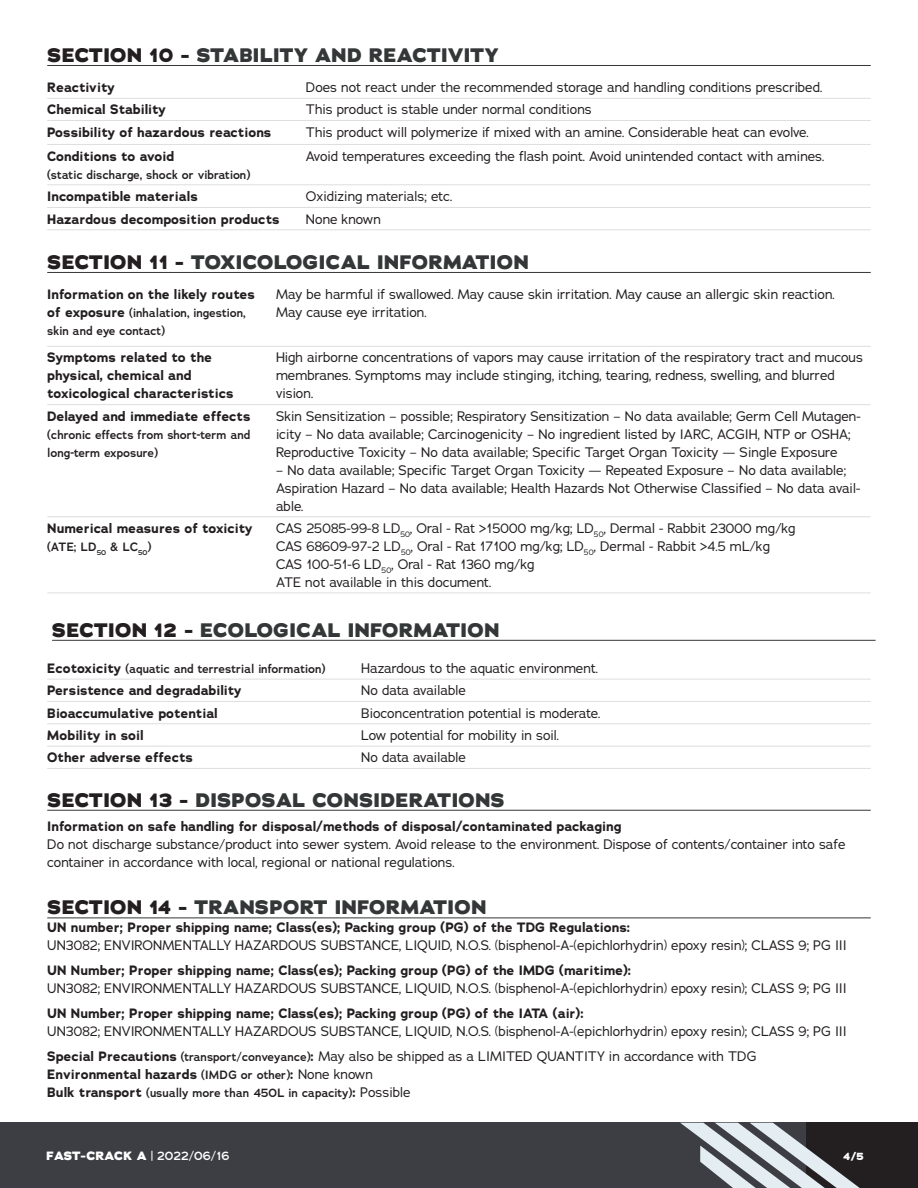
<style>
.page{position:relative;width:918px;height:1188px;background:#fff}
.page>*{position:absolute;margin:0;border:0;box-sizing:border-box;transform-origin:0 0}
.INTRO-Titre{font:800 19.5px "Adrianna";letter-spacing:.015em;color:#343737}
.Normal_texte{font:13.5px/18px "Adrianna";color:#231f20}
.Normal_texte-2{font:700 13.5px/18px "Adrianna";color:#231f20}
.Normal_texte-3{font:600 12px/18px "Adrianna";color:#231f20}
.t1{font:800 12px "Adrianna";letter-spacing:.015em;color:#fff}
.t2{font:800 10.5px "Adrianna";color:#fff}
.s1{color:#231f20}
.s2{font-weight:700;font-size:13.5px}
.s3{font-weight:700}
.s4{font-weight:600;font-size:12px}
.s5{font-weight:400;font-size:13.5px}
.s6{font-weight:600}
</style>
<div class="page">
<div style="left:805px;top:1123px;width:113px;height:65px;background:#231f20"></div>
<div style="left:0;top:1123px;width:806px;height:65px;background:#3d3e44"></div>
<svg style="left:680px;top:1123px;width:180px;height:65px"></svg>
<hr style="left:47px;top:272px;width:824px;height:1px;background:#343737">
<hr style="left:47px;top:346px;width:223px;height:1px;background:#dfdede">
<hr style="left:270px;top:346px;width:601px;height:1px;background:#dfdede">
<hr style="left:47px;top:404px;width:223px;height:1px;background:#dfdede">
<hr style="left:270px;top:404px;width:601px;height:1px;background:#dfdede">
<hr style="left:47px;top:516px;width:223px;height:1px;background:#dfdede">
<hr style="left:270px;top:516px;width:601px;height:1px;background:#dfdede">
<hr style="left:47px;top:593px;width:223px;height:1px;background:#dfdede">
<hr style="left:270px;top:593px;width:601px;height:1px;background:#dfdede">
<hr style="left:47px;top:810px;width:824px;height:1px;background:#343737">
<hr style="left:52px;top:640px;width:824px;height:1px;background:#343737">
<svg style="left:48px;top:678px;width:307px;height:68px"></svg>
<hr style="left:47px;top:679px;width:308px;height:1px;background:#dfdede">
<hr style="left:355px;top:679px;width:516px;height:1px;background:#dfdede">
<hr style="left:47px;top:701px;width:308px;height:1px;background:#dfdede">
<hr style="left:355px;top:701px;width:516px;height:1px;background:#dfdede">
<hr style="left:47px;top:723px;width:308px;height:1px;background:#dfdede">
<hr style="left:355px;top:723px;width:516px;height:1px;background:#dfdede">
<hr style="left:47px;top:746px;width:308px;height:1px;background:#dfdede">
<hr style="left:355px;top:746px;width:516px;height:1px;background:#dfdede">
<hr style="left:47px;top:768px;width:308px;height:1px;background:#dfdede">
<hr style="left:355px;top:768px;width:516px;height:1px;background:#dfdede">
<hr style="left:47px;top:918px;width:824px;height:1px;background:#343737">
<hr style="left:47px;top:65px;width:824px;height:1px;background:#343737">
<hr style="left:47px;top:98px;width:253px;height:1px;background:#dfdede">
<hr style="left:300px;top:98px;width:571px;height:1px;background:#dfdede">
<hr style="left:47px;top:120px;width:253px;height:1px;background:#dfdede">
<hr style="left:300px;top:120px;width:571px;height:1px;background:#dfdede">
<hr style="left:47px;top:144px;width:253px;height:1px;background:#dfdede">
<hr style="left:300px;top:144px;width:571px;height:1px;background:#dfdede">
<hr style="left:47px;top:184px;width:253px;height:1px;background:#dfdede">
<hr style="left:300px;top:184px;width:571px;height:1px;background:#dfdede">
<hr style="left:47px;top:207px;width:253px;height:1px;background:#dfdede">
<hr style="left:300px;top:207px;width:571px;height:1px;background:#dfdede">
<hr style="left:47px;top:229px;width:253px;height:1px;background:#dfdede">
<hr style="left:300px;top:229px;width:571px;height:1px;background:#dfdede">
<p class="INTRO-Titre" style="left:47px;top:43px;width:453px"><span class="s1">SECTION 10 -</span> STABILITY AND REACTIVITY</p>
<p class="Normal_texte-2" style="left:47px;top:79px;width:69px">Reactivity</p>
<p class="Normal_texte" style="left:306px;top:78px;width:518px">Does not react under the recommended storage and handling conditions prescribed.</p>
<p class="Normal_texte-2" style="left:47px;top:101px;width:120px">Chemical Stability</p>
<p class="Normal_texte" style="left:306px;top:101px;width:287px">This product is stable under normal conditions</p>
<p class="Normal_texte-2" style="left:47px;top:123px;width:226px">Possibility of hazardous reactions</p>
<p class="Normal_texte" style="left:306px;top:123px;width:504px">This product will polymerize if mixed with an amine. Considerable heat can evolve.</p>
<p class="Normal_texte-2" style="left:47px;top:147px;width:128px">Conditions to avoid</p>
<p class="Normal_texte-3" style="left:47px;top:165px;width:205px">(static discharge, shock or vibration)</p>
<p class="Normal_texte" style="left:306px;top:147px;width:520px">Avoid temperatures exceeding the flash point. Avoid unintended contact with amines.</p>
<p class="Normal_texte-2" style="left:47px;top:187px;width:152px">Incompatible materials</p>
<p class="Normal_texte" style="left:306px;top:187px;width:148px">Oxidizing materials; etc.</p>
<p class="Normal_texte-2" style="left:47px;top:210px;width:234px">Hazardous decomposition products</p>
<p class="Normal_texte" style="left:306px;top:210px;width:76px">None known</p>
<p class="INTRO-Titre" style="left:47px;top:250px;width:483px"><span class="s1">SECTION 11 -</span> TOXICOLOGICAL INFORMATION</p>
<p class="Normal_texte-2" style="left:47px;top:285px;width:209px">Information on the likely routes</p>
<p class="Normal_texte-3" style="left:47px;top:304px;width:200px"><span class="s2">of exposure</span> (inhalation, ingestion, skin and eye contact)</p>
<p class="Normal_texte" style="left:276px;top:285px;width:560px">May be harmful if swallowed. May cause skin irritation. May cause an allergic skin reaction.<br>May cause eye irritation.</p>
<p class="Normal_texte-2" style="left:47px;top:349px;width:188px">Symptoms related to the physical, chemical and toxicological characteristics</p>
<p class="Normal_texte" style="left:276px;top:348px;width:589px">High airborne concentrations of vapors may cause irritation of the respiratory tract and mucous membranes. Symptoms may include stinging, itching, tearing, redness, swelling, and blurred vision.</p>
<p class="Normal_texte-2" style="left:47px;top:407px;width:205px">Delayed and immediate effects</p>
<p class="Normal_texte-3" style="left:47px;top:426px;width:205px">(chronic effects from short-term and long-term exposure)</p>
<p class="Normal_texte" style="left:276px;top:407px;width:586px">Skin Sensitization – possible; Respiratory Sensitization – No data available; Germ Cell Mutagen&shy;icity – No data available; Carcinogenicity – No ingredient listed by IARC, ACGIH, NTP or OSHA;<br>Reproductive Toxicity – No data available; Specific Target Organ Toxicity — Single Exposure</p>
<p class="Normal_texte" style="left:276px;top:461px;width:586px">– No data available; Specific Target Organ Toxicity — Repeated Exposure – No data available;<br>Aspiration Hazard – No data available; Health Hazards Not Otherwise Classified – No data avail&shy;able.</p>
<p class="Normal_texte-2" style="left:47px;top:519px;width:207px">Numerical measures of toxicity</p>
<p class="Normal_texte-3" style="left:47px;top:538px;width:106px">(ATE; LD<sub>50</sub> &amp; LC<sub>50</sub>)</p>
<p class="Normal_texte" style="left:276px;top:519px;width:521px">CAS 25085-99-8 LD<sub>50</sub>, Oral - Rat &gt;15000 mg/kg; LD<sub>50</sub>, Dermal - Rabbit 23000 mg/kg</p>
<p class="Normal_texte" style="left:276px;top:537px;width:496px">CAS 68609-97-2 LD<sub>50</sub>, Oral - Rat 17100 mg/kg; LD<sub>50</sub>, Dermal - Rabbit &gt;4.5 mL/kg</p>
<p class="Normal_texte" style="left:276px;top:555px;width:260px">CAS 100-51-6 LD<sub>50</sub>, Oral - Rat 1360 mg/kg</p>
<p class="Normal_texte" style="left:276px;top:573px;width:217px">ATE not available in this document.</p>
<p class="INTRO-Titre" style="left:52px;top:617px;width:449px"><span class="s1">SECTION 12 -</span> ECOLOGICAL INFORMATION</p>
<p class="Normal_texte-3" style="left:47px;top:660px;width:280px"><span class="s2">Ecotoxicity</span> (aquatic and terrestrial information)</p>
<p class="Normal_texte" style="left:361px;top:659px;width:238px">Hazardous to the aquatic environment.</p>
<p class="Normal_texte-2" style="left:47px;top:682px;width:196px">Persistence and degradability</p>
<p class="Normal_texte" style="left:361px;top:681px;width:106px">No data available</p>
<p class="Normal_texte-2" style="left:47px;top:704px;width:172px">Bioaccumulative potential</p>
<p class="Normal_texte" style="left:361px;top:704px;width:241px">Bioconcentration potential is moderate.</p>
<p class="Normal_texte-2" style="left:47px;top:726px;width:98px">Mobility in soil</p>
<p class="Normal_texte" style="left:361px;top:726px;width:199px">Low potential for mobility in soil.</p>
<p class="Normal_texte-2" style="left:47px;top:749px;width:147px">Other adverse effects</p>
<p class="Normal_texte" style="left:361px;top:748px;width:106px">No data available</p>
<p class="INTRO-Titre" style="left:47px;top:787px;width:459px"><span class="s1">SECTION 13 -</span> DISPOSAL CONSIDERATIONS</p>
<p class="Normal_texte" style="left:47px;top:817px;width:800px"><span class="s3">Information on safe handling for disposal/methods of disposal/contaminated packaging<br></span>Do not discharge substance/product into sewer system. Avoid release to the environment. Dispose of contents/container into safe container in accordance with local, regional or national regulations.</p>
<p class="INTRO-Titre" style="left:47px;top:895px;width:441px"><span class="s1">SECTION 14 -</span> TRANSPORT INFORMATION</p>
<p class="Normal_texte" style="left:47px;top:918px;width:801px"><span class="s3">UN number; Proper shipping name; Class(es); Packing group (PG) of the TDG Regulations:<br></span>UN3082; ENVIRONMENTALLY HAZARDOUS SUBSTANCE, LIQUID, N.O.S. (bisphenol-A-(epichlorhydrin) epoxy resin); CLASS 9; PG III</p>
<p class="Normal_texte" style="left:47px;top:961px;width:801px"><span class="s3">UN Number; Proper shipping name; Class(es); Packing group (PG) of the IMDG (maritime):<br></span>UN3082; ENVIRONMENTALLY HAZARDOUS SUBSTANCE, LIQUID, N.O.S. (bisphenol-A-(epichlorhydrin) epoxy resin); CLASS 9; PG III</p>
<p class="Normal_texte" style="left:47px;top:1004px;width:801px"><span class="s3">UN Number; Proper shipping name; Class(es); Packing group (PG) of the IATA (air):<br></span>UN3082; ENVIRONMENTALLY HAZARDOUS SUBSTANCE, LIQUID, N.O.S. (bisphenol-A-(epichlorhydrin) epoxy resin); CLASS 9; PG III</p>
<p class="Normal_texte" style="left:47px;top:1047px;width:711px"><span class="s3">Special Precautions</span> <span class="s4">(transport/conveyance)</span><span class="s3">:</span> May also be shipped as a LIMITED QUANTITY in accordance with TDG<br><span class="s3">Environmental hazards</span> <span class="s4">(IMDG or other)</span><span class="s3">:</span> None known</p>
<p class="Normal_texte-3" style="left:47px;top:1083px;width:365px"><span class="s2">Bulk transport</span> (usually more than 450L in capacity)<span class="s2">:</span> <span class="s5">Possible</span></p>
<p class="t1" style="left:47px;top:1148px;width:185px">FAST-CRACK A <span class="s6">| 2022/06/16</span></p>
<p class="t2" style="left:843px;top:1149px;width:22px">4/5</p>
</div>
